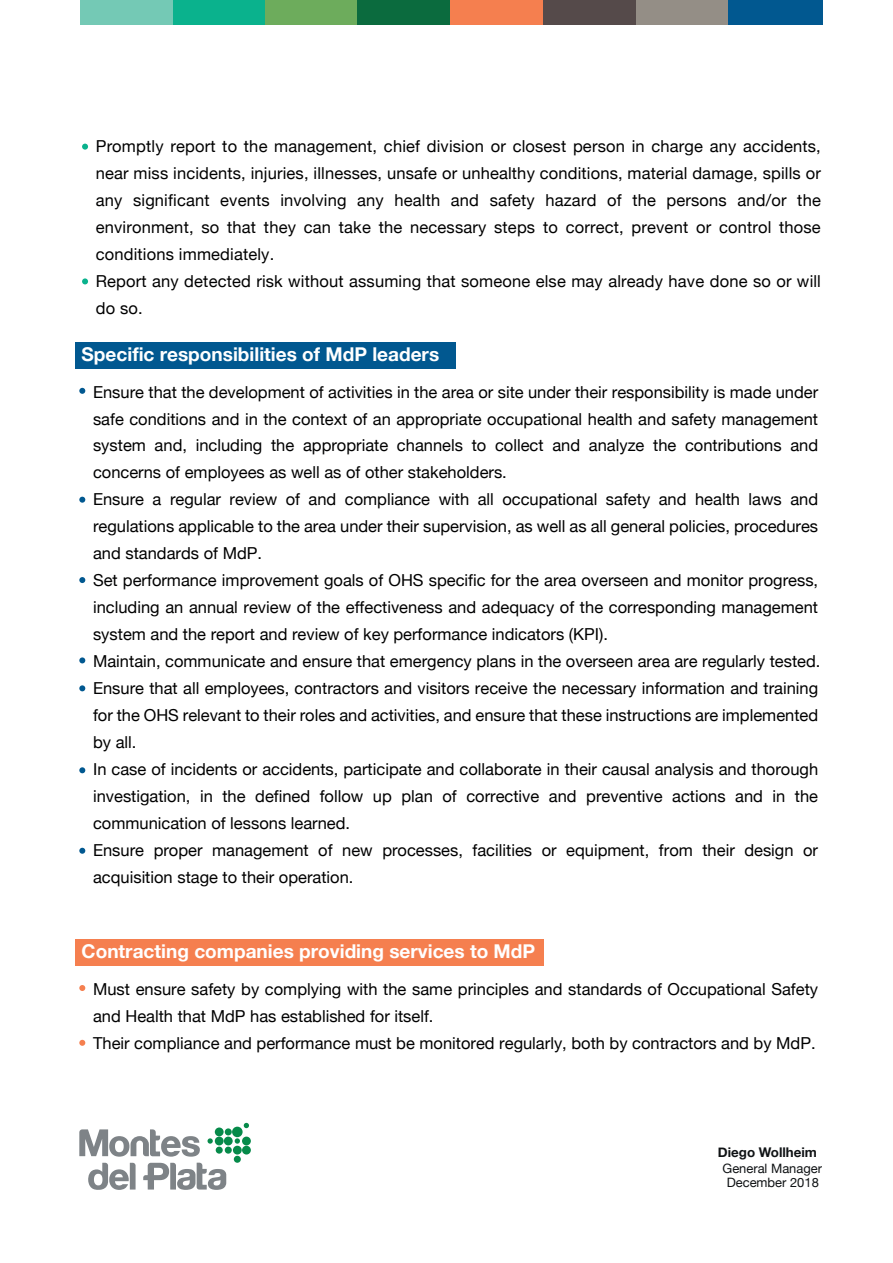
<style>
.page{position:relative;width:893px;height:1263px;background:#fff}
.page>*{position:absolute;margin:0;border:0;box-sizing:border-box;transform-origin:0 0}
.t1{font:700 19.05px "Helvetica Neue";color:#fff}
.t2{font:16.5px/27px "Helvetica Neue";color:#000001}
.t3{font:700 13.35px "Helvetica Neue";color:#101315}
.t4{font:12.9px/14.2px "Helvetica Neue";color:#101315;text-align:center}
</style>
<div class="page">
<svg style="left:82px;top:144px;width:6px;height:6px"></svg>
<svg style="left:82px;top:278px;width:6px;height:6px"></svg>
<svg style="left:79px;top:1129px;width:121px;height:28px"></svg>
<svg style="left:88px;top:1163px;width:48px;height:27px"></svg>
<svg style="left:143px;top:1163px;width:83px;height:27px"></svg>
<div style="left:232px;top:1127px;width:11px;height:10px;background:#068a4a;border-radius:50%"></div>
<div style="left:225px;top:1128px;width:7px;height:7px;background:#068a4a;border-radius:50%"></div>
<div style="left:216px;top:1146px;width:7px;height:7px;background:#068a4a;border-radius:50%"></div>
<div style="left:225px;top:1146px;width:7px;height:7px;background:#068a4a;border-radius:50%"></div>
<div style="left:234px;top:1156px;width:7px;height:7px;background:#068a4a;border-radius:50%"></div>
<svg style="left:208px;top:1138px;width:5px;height:6px"></svg>
<svg style="left:235px;top:1138px;width:5px;height:6px"></svg>
<svg style="left:244px;top:1123px;width:5px;height:5px"></svg>
<div style="left:215px;top:1127px;width:9px;height:9px;background:#068a4a;border-radius:50%"></div>
<div style="left:242px;top:1146px;width:9px;height:8px;background:#068a4a;border-radius:50%"></div>
<div style="left:242px;top:1136px;width:9px;height:9px;background:#068a4a;border-radius:50%"></div>
<div style="left:224px;top:1136px;width:9px;height:9px;background:#068a4a;border-radius:50%"></div>
<div style="left:233px;top:1146px;width:9px;height:8px;background:#068a4a;border-radius:50%"></div>
<div style="left:215px;top:1136px;width:9px;height:9px;background:#068a4a;border-radius:50%"></div>
<div style="left:172px;top:0;width:93px;height:25px;background:#0ab28d"></div>
<div style="left:265px;top:0;width:92px;height:25px;background:#6dac5c"></div>
<div style="left:80px;top:0;width:93px;height:25px;background:#74c9b5"></div>
<div style="left:357px;top:0;width:93px;height:25px;background:#0b6b3e"></div>
<div style="left:450px;top:0;width:93px;height:25px;background:#f57f4f"></div>
<div style="left:543px;top:0;width:93px;height:25px;background:#554a4a"></div>
<div style="left:636px;top:0;width:93px;height:25px;background:#948e86"></div>
<div style="left:729px;top:0;width:94px;height:25px;background:#015890"></div>
<div style="left:75px;top:342px;width:381px;height:27px;background:#015890"></div>
<svg style="left:79px;top:388px;width:6px;height:6px"></svg>
<div style="left:75px;top:939px;width:469px;height:27px;background:#f57f4f"></div>
<svg style="left:79px;top:985px;width:6px;height:6px"></svg>
<svg style="left:79px;top:1040px;width:6px;height:6px"></svg>
<svg style="left:79px;top:497px;width:6px;height:6px"></svg>
<svg style="left:79px;top:657px;width:6px;height:6px"></svg>
<svg style="left:79px;top:767px;width:6px;height:6px"></svg>
<svg style="left:79px;top:577px;width:6px;height:6px"></svg>
<svg style="left:79px;top:685px;width:6px;height:6px"></svg>
<svg style="left:79px;top:848px;width:6px;height:6px"></svg>
<p class="t2" style="left:96px;top:134px;width:727px">Promptly report to the management, chief division or closest person in charge any accidents, near miss incidents, injuries, illnesses, unsafe or unhealthy conditions, material damage, spills or any significant events involving any health and safety hazard of the persons and/or the environment, so that they can take the necessary steps to correct, prevent or control those conditions immediately.<br>Report any detected risk without assuming that someone else may already have done so or will do so.</p>
<p class="t1" style="left:82px;top:339px;width:359px">Specific responsibilities of MdP leaders</p>
<p class="t2" style="left:93px;top:379px;width:729px">Ensure that the development of activities in the area or site under their responsibility is made under safe conditions and in the context of an appropriate occupational health and safety management system and, including the appropriate channels to collect and analyze the contributions and concerns of employees as well as of other stakeholders.<br>Ensure a regular review of and compliance with all occupational safety and health laws and regulations applicable to the area under their supervision, as well as all general policies, procedures and standards of MdP.<br>Set performance improvement goals of OHS specific for the area overseen and monitor progress, including an annual review of the effectiveness and adequacy of the corresponding management system and the report and review of key performance indicators (KPI).<br>Maintain, communicate and ensure that emergency plans in the overseen area are regularly tested.<br>Ensure that all employees, contractors and visitors receive the necessary information and training for the OHS relevant to their roles and activities, and ensure that these instructions are implemented by all.<br>In case of incidents or accidents, participate and collaborate in their causal analysis and thorough investigation, in the defined follow up plan of corrective and preventive actions and in the communication of lessons learned.<br>Ensure proper management of new processes, facilities or equipment, from their design or acquisition stage to their operation.</p>
<p class="t1" style="left:82px;top:936px;width:455px">Contracting companies providing services to MdP</p>
<p class="t2" style="left:93px;top:976px;width:727px">Must ensure safety by complying with the same principles and standards of Occupational Safety and Health that MdP has established for itself.<br>Their compliance and performance must be monitored regularly, both by contractors and by MdP.</p>
<p class="t3" style="left:718px;top:1142px;width:101px">Diego Wollheim</p>
<p class="t4" style="left:722px;top:1162px;width:101px">General Manager<br>December 2018</p>
</div>
